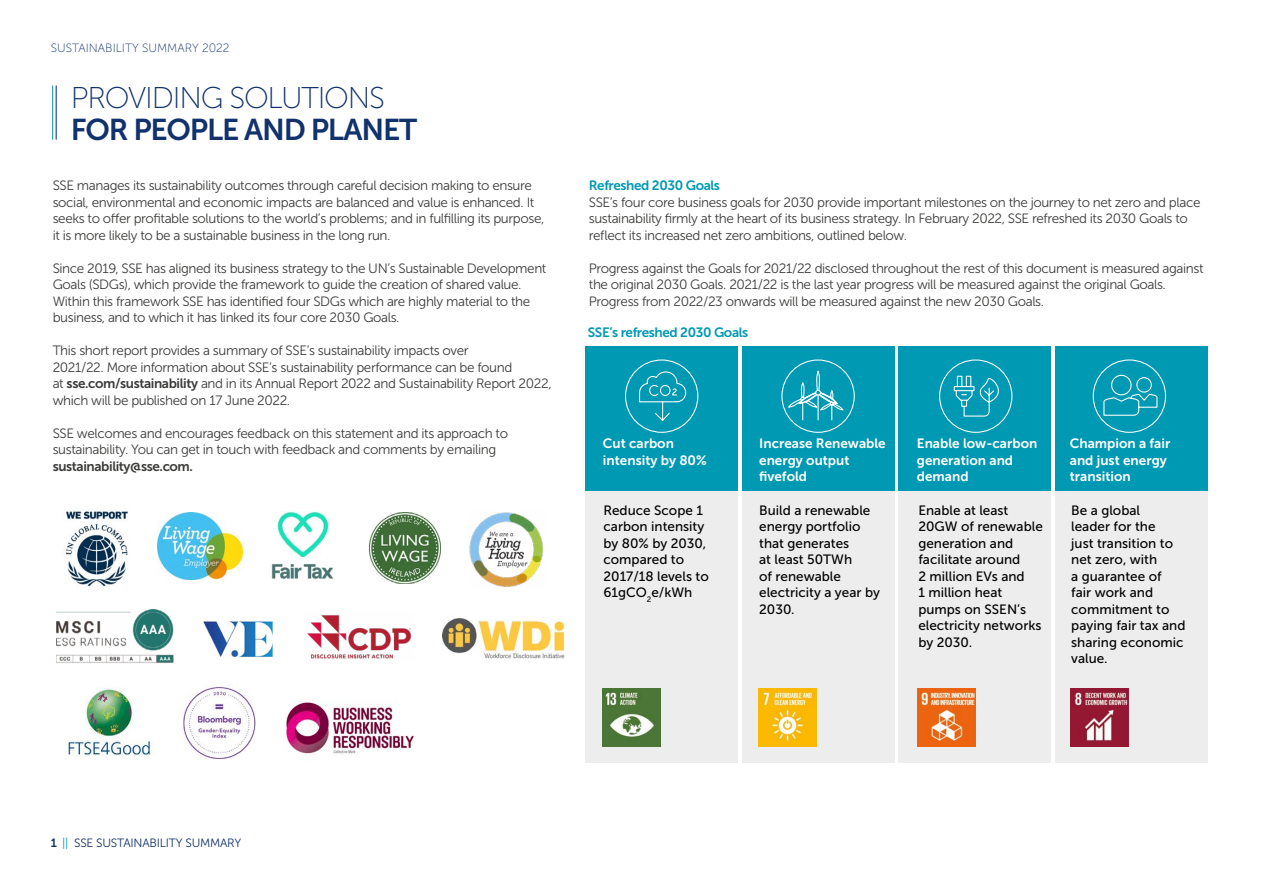
<style>
.page{position:relative;width:1263px;height:893px;background:#fff}
.page>*{position:absolute;margin:0;border:0;box-sizing:border-box;transform-origin:0 0}
.t1{font:30px "Museo Sans 100";letter-spacing:-.04em;color:#12326e}
.t2{font:30px "Museo Sans 700";letter-spacing:-.04em;color:#12326e}
.t3{font:13.5px/16.5px "Museo Sans 300";letter-spacing:-.03em;color:#3c3c3b}
.t4{font:13.5px/16.5px "Museo Sans 500";color:#000}
.t5{font:13.5px/16.5px "Museo Sans 700";color:#fff}
.t6{font:13.5px "Museo Sans 700";letter-spacing:-.03em;color:#0099b3}
.t7{font:13.5px "Museo Sans 700";letter-spacing:-.03em;color:#3c3c3b}
.t8{font:12px "Museo Sans 300";letter-spacing:-.02em;color:#12326e}
.t9{font:12px "Museo Sans 100";color:#12326e}
.s1{font-family:"Museo Sans 700"}
.s2{color:#0099b3}
</style>
<div class="page">
<img style="left:66px;top:510px;width:62px;height:77px">
<img style="left:442px;top:618px;width:122px;height:41px">
<img style="left:56px;top:610px;width:118px;height:54px">
<img style="left:370px;top:513px;width:70px;height:70px">
<img style="left:157px;top:512px;width:85px;height:68px">
<img style="left:271px;top:512px;width:63px;height:68px">
<img style="left:286px;top:702px;width:128px;height:52px">
<img style="left:68px;top:689px;width:83px;height:68px">
<img style="left:183px;top:686px;width:73px;height:73px">
<hr style="left:52px;top:86px;width:1px;height:54px;background:#0097a9">
<hr style="left:56px;top:86px;width:1px;height:54px;background:#002d72">
<img style="left:469px;top:512px;width:75px;height:75px">
<img style="left:307px;top:615px;width:105px;height:44px">
<img style="left:199px;top:617px;width:75px;height:40px">
<div style="left:585px;top:472px;width:153px;height:291px;background:#ededed"></div>
<div style="left:585px;top:346px;width:153px;height:145px;background:#0099b3"></div>
<div style="left:742px;top:472px;width:152px;height:291px;background:#ededed"></div>
<div style="left:742px;top:346px;width:152px;height:145px;background:#0099b3"></div>
<div style="left:898px;top:472px;width:153px;height:291px;background:#ededed"></div>
<div style="left:898px;top:346px;width:153px;height:145px;background:#0099b3"></div>
<div style="left:1055px;top:472px;width:153px;height:291px;background:#ededed"></div>
<div style="left:1055px;top:346px;width:153px;height:145px;background:#0099b3"></div>
<svg style="left:625px;top:359px;width:74px;height:74px"></svg>
<img style="left:603px;top:688px;width:58px;height:58px">
<img style="left:759px;top:688px;width:58px;height:58px">
<img style="left:918px;top:688px;width:58px;height:58px">
<img style="left:1071px;top:688px;width:58px;height:58px">
<svg style="left:781px;top:359px;width:74px;height:74px"></svg>
<svg style="left:1092px;top:359px;width:74px;height:74px"></svg>
<svg style="left:939px;top:359px;width:74px;height:74px"></svg>
<p class="t9" style="left:51px;top:41px;width:180px">SUSTAINABILITY SUMMARY 2022</p>
<h1 class="t1" style="left:71px;top:82px;width:316px">PROVIDING SOLUTIONS</h1>
<h1 class="t2" style="left:71px;top:112px;width:348px">FOR PEOPLE AND PLANET</h1>
<p class="t3" style="left:53px;top:177px;width:493px">SSE manages its sustainability outcomes through careful decision making to ensure social, environmental and economic impacts are balanced and value is enhanced. It seeks to offer profitable solutions to the world’s problems; and in fulfilling its purpose, it is more likely to be a sustainable business in the long run.</p>
<p class="t3" style="left:53px;top:260px;width:495px">Since 2019, SSE has aligned its business strategy to the UN’s Sustainable Development Goals (SDGs), which provide the framework to guide the creation of shared value.<br>Within this framework SSE has identified four SDGs which are highly material to the business, and to which it has linked its four core 2030 Goals.</p>
<p class="t3" style="left:53px;top:342px;width:500px">This short report provides a summary of SSE’s sustainability impacts over<br>2021/22. More information about SSE’s sustainability performance can be found<br>at <span class="s1">sse.com/sustainability</span> and in its Annual Report 2022 and Sustainability Report 2022, which will be published on 17 June 2022.</p>
<p class="t3" style="left:53px;top:425px;width:457px">SSE welcomes and encourages feedback on this statement and its approach to sustainability. You can get in touch with feedback and comments by emailing</p>
<p class="t7" style="left:53px;top:458px;width:142px">sustainability@sse.com.</p>
<p class="t6" style="left:589px;top:178px;width:133px">Refreshed 2030 Goals</p>
<p class="t3" style="left:589px;top:194px;width:613px">SSE’s four core business goals for 2030 provide important milestones on the journey to net zero and place sustainability firmly at the heart of its business strategy. In February 2022, SSE refreshed its 2030 Goals to reflect its increased net zero ambitions, outlined below.</p>
<p class="t3" style="left:589px;top:260px;width:616px">Progress against the Goals for 2021/22 disclosed throughout the rest of this document is measured against the original 2030 Goals. 2021/22 is the last year progress will be measured against the original Goals.<br>Progress from 2022/23 onwards will be measured against the new 2030 Goals.</p>
<p class="t6" style="left:588px;top:325px;width:162px">SSE’s refreshed 2030 Goals</p>
<p class="t5" style="left:603px;top:435px;width:105px">Cut carbon intensity by 80%</p>
<p class="t5" style="left:759px;top:435px;width:128px">Increase Renewable energy output fivefold</p>
<p class="t5" style="left:917px;top:435px;width:122px">Enable low-carbon generation and demand</p>
<p class="t5" style="left:1070px;top:435px;width:102px">Champion a fair and just energy transition</p>
<p class="t4" style="left:603px;top:502px;width:107px">Reduce Scope 1 carbon intensity by 80% by 2030, compared to<br>2017/18 levels to<br>61gCO<sub>2</sub>e/kWh</p>
<p class="t4" style="left:759px;top:502px;width:122px">Build a renewable energy portfolio that generates<br>at least 50TWh<br>of renewable electricity a year by<br>2030.</p>
<p class="t4" style="left:918px;top:502px;width:126px">Enable at least<br>20GW of renewable generation and facilitate around<br>2 million EVs and<br>1 million heat pumps on SSEN’s electricity networks by 2030.</p>
<p class="t4" style="left:1071px;top:502px;width:116px">Be a global<br>leader for the<br>just transition to net zero, with<br>a guarantee of<br>fair work and commitment to paying fair tax and sharing economic value.</p>
<p class="t8" style="left:51px;top:837px;width:192px"><span class="s1">1</span> <span class="s2">||</span> SSE SUSTAINABILITY SUMMARY</p>
</div>
